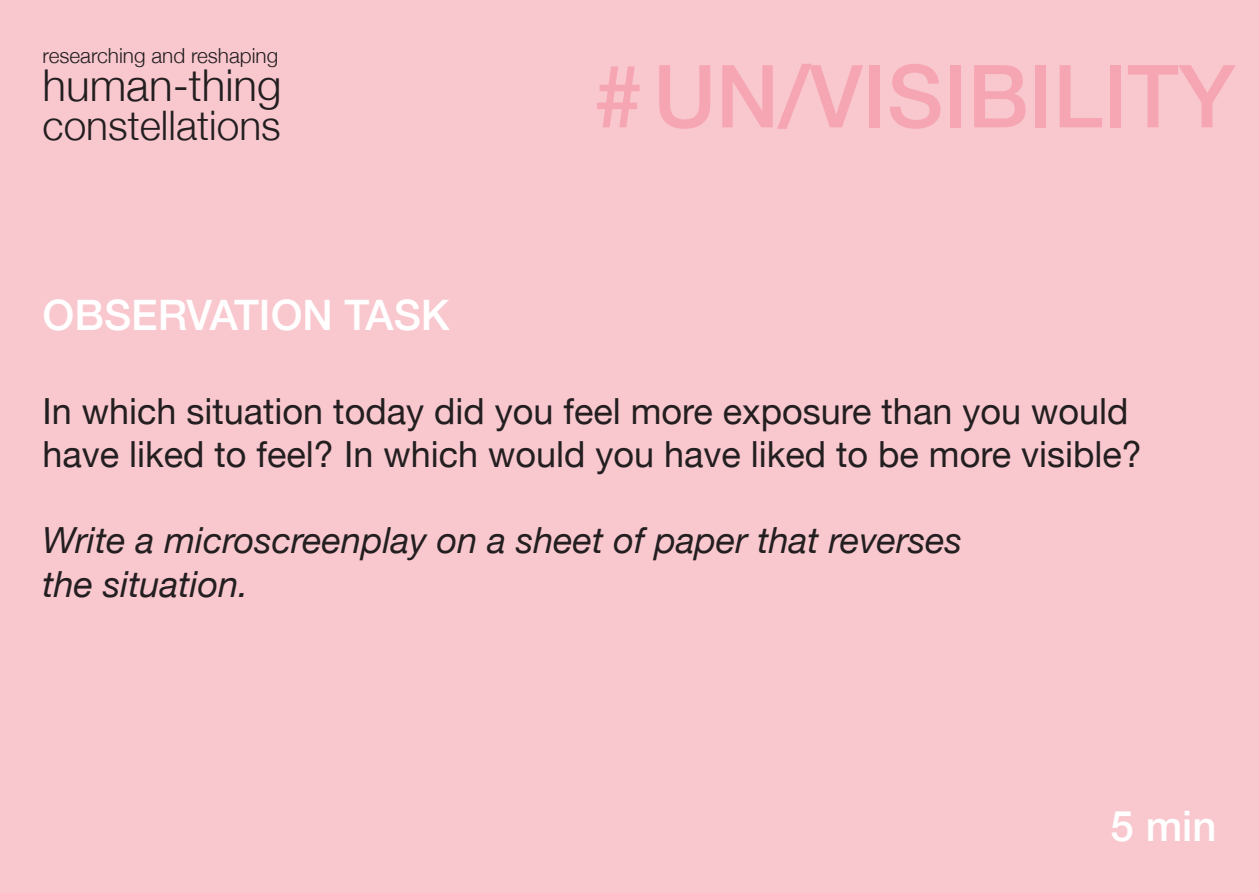
<style>
.page{position:relative;width:1259px;height:893px;background:#f9c8cf}
.page>*{position:absolute;margin:0;border:0;box-sizing:border-box;transform-origin:0 0}
.t1{font:500 87px "Helvetica Neue";color:#f6a5b2}
.t2{font:300 43.8px "Helvetica Neue";color:#231f20}
.t3{font:500 42px "Helvetica Neue";color:#fff}
.t4{font:300 40.8px "Helvetica Neue";color:#231f20}
.t5{font:36px/43.2px "Helvetica Neue";color:#231f20}
.t6{font:italic 36px/43.2px "Helvetica Neue";color:#231f20}
.t7{font:300 20.7px "Helvetica Neue";color:#231f20}
</style>
<div class="page">
<p class="t7" style="left:43px;top:39px;width:237px">researching and reshaping</p>
<p class="t2" style="left:43px;top:50px;width:241px">human-thing</p>
<p class="t4" style="left:43px;top:93px;width:240px">constellations</p>
<p class="t3" style="left:43px;top:281px;width:409px">OBSERVATION TASK</p>
<h1 class="t1" style="left:594px;top:26px;width:642px">#UN/VISIBILITY</h1>
<p class="t5" style="left:43px;top:391px;width:1100px">In which situation today did you feel more exposure than you would have liked to feel? In which would you have liked to be more visible?</p>
<p class="t6" style="left:43px;top:521px;width:921px">Write a microscreenplay on a sheet of paper that reverses the situation.</p>
<p class="t3" style="left:1110px;top:792px;width:107px">5 min</p>
</div>
